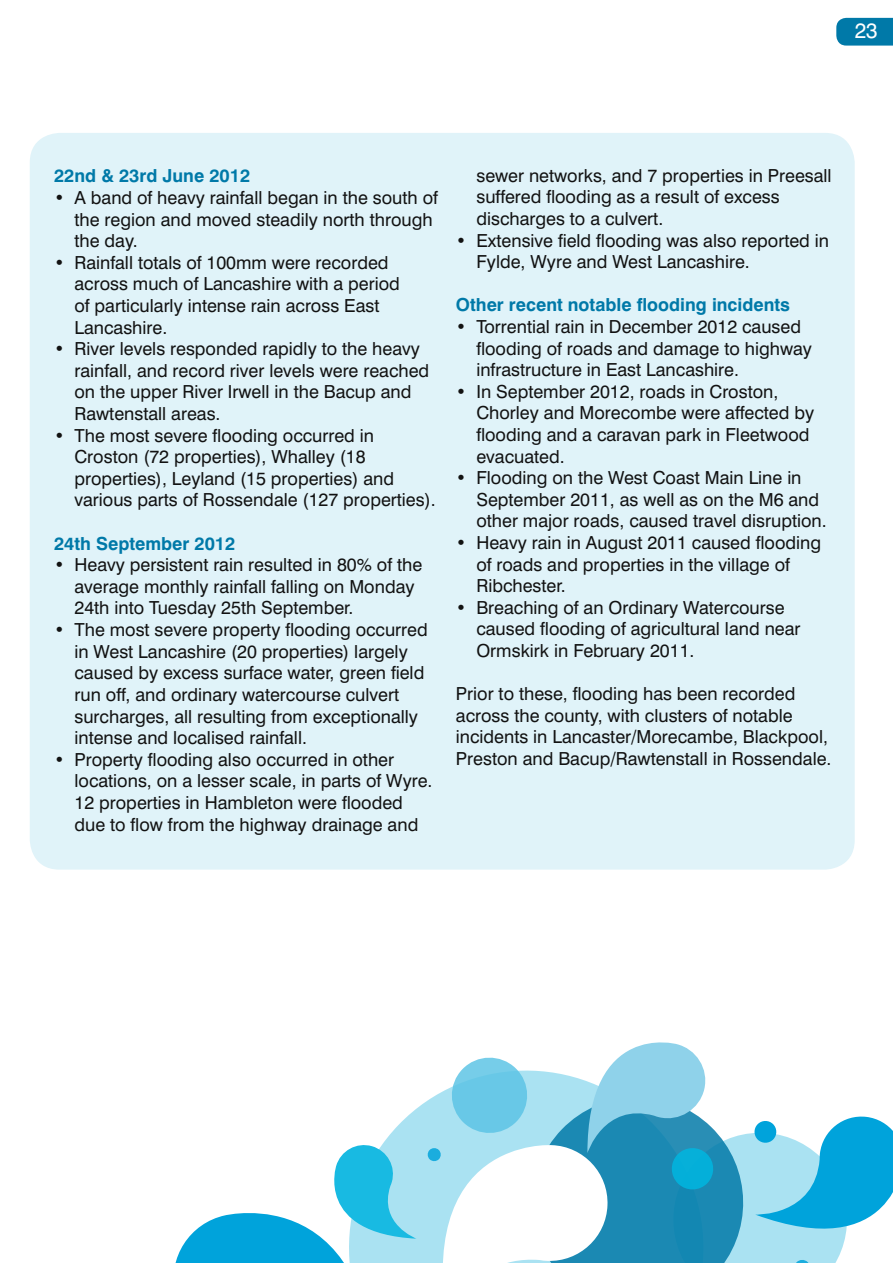
<style>
.page{position:relative;width:893px;height:1263px;background:#fff}
.page>*{position:absolute;margin:0;border:0;box-sizing:border-box;transform-origin:0 0}
.t1{font:21px "Swiss 721 BT";color:#fff}
.t2{font:18px/21.6px "Swiss 721 BT";color:#121212}
.t3{font:700 18px "Swiss 721 BT";color:#0079a8}
</style>
<div class="page">
<svg style="left:836px;top:18px;width:57px;height:28px;background:#0b7fab"></svg>
<svg style="left:175px;top:1042px;width:718px;height:221px"></svg>
<div style="left:30px;top:133px;width:825px;height:737px;background:#e0f3f9;border-radius:30px"></div>
<p class="t1" style="left:855px;top:18px;width:25px">23</p>
<p class="t3" style="left:54px;top:165px;width:198px">22nd &amp; 23rd June 2012</p>
<p class="t2" style="left:74px;top:187px;width:365px;text-indent:-20px">• A band of heavy rainfall began in the south of the region and moved steadily north through the day.</p>
<p class="t2" style="left:74px;top:251px;width:327px;text-indent:-20px">• Rainfall totals of 100mm were recorded across much of Lancashire with a period of particularly intense rain across East Lancashire.</p>
<p class="t2" style="left:74px;top:338px;width:356px;text-indent:-20px">• River levels responded rapidly to the heavy rainfall, and record river levels were reached on the upper River Irwell in the Bacup and Rawtenstall areas.</p>
<p class="t2" style="left:74px;top:424px;width:363px;text-indent:-20px">• The most severe flooding occurred in Croston (72 properties), Whalley (18 properties), Leyland (15 properties) and various parts of Rossendale (127 properties).</p>
<p class="t3" style="left:54px;top:532px;width:183px">24th September 2012</p>
<p class="t2" style="left:74px;top:554px;width:349px;text-indent:-20px">• Heavy persistent rain resulted in 80% of the average monthly rainfall falling on Monday<br>24th into Tuesday 25th September.</p>
<p class="t2" style="left:74px;top:619px;width:355px;text-indent:-20px">• The most severe property flooding occurred in West Lancashire (20 properties) largely caused by excess surface water, green field run off, and ordinary watercourse culvert surcharges, all resulting from exceptionally intense and localised rainfall.</p>
<p class="t2" style="left:74px;top:748px;width:360px;text-indent:-20px">• Property flooding also occurred in other locations, on a lesser scale, in parts of Wyre.<br>12 properties in Hambleton were flooded due to flow from the highway drainage and</p>
<p class="t2" style="left:476px;top:164px;width:357px">sewer networks, and 7 properties in Preesall suffered flooding as a result of excess discharges to a culvert.</p>
<p class="t2" style="left:476px;top:229px;width:354px;text-indent:-20px">• Extensive field flooding was also reported in<br>Fylde, Wyre and West Lancashire.</p>
<p class="t3" style="left:456px;top:294px;width:336px">Other recent notable flooding incidents</p>
<p class="t2" style="left:476px;top:316px;width:337px;text-indent:-20px">• Torrential rain in December 2012 caused flooding of roads and damage to highway infrastructure in East Lancashire.</p>
<p class="t2" style="left:476px;top:380px;width:339px;text-indent:-20px">• In September 2012, roads in Croston,<br>Chorley and Morecombe were affected by flooding and a caravan park in Fleetwood evacuated.</p>
<p class="t2" style="left:476px;top:467px;width:352px;text-indent:-20px">• Flooding on the West Coast Main Line in<br>September 2011, as well as on the M6 and other major roads, caused travel disruption.</p>
<p class="t2" style="left:476px;top:532px;width:346px;text-indent:-20px">• Heavy rain in August 2011 caused flooding of roads and properties in the village of<br>Ribchester.</p>
<p class="t2" style="left:476px;top:596px;width:326px;text-indent:-20px">• Breaching of an Ordinary Watercourse caused flooding of agricultural land near<br>Ormskirk in February 2011.</p>
<p class="t2" style="left:456px;top:683px;width:377px">Prior to these, flooding has been recorded across the county, with clusters of notable incidents in Lancaster/Morecambe, Blackpool, Preston and Bacup/Rawtenstall in Rossendale.</p>
</div>
